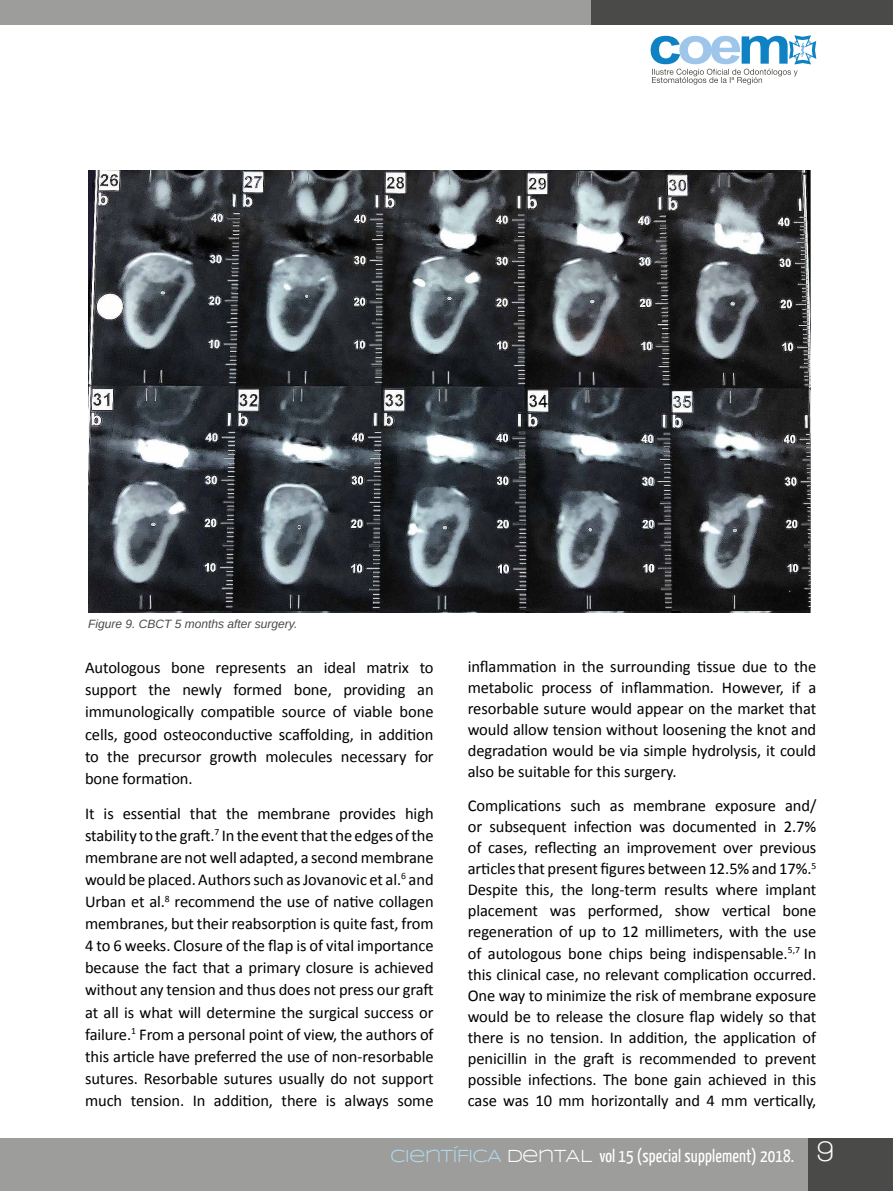
<style>
.page{position:relative;width:893px;height:1191px;background:#fff}
.page>*{position:absolute;margin:0;border:0;box-sizing:border-box;transform-origin:0 0}
.t1{font:18px "Yanone Kaffeesatz";letter-spacing:.01em;color:#fff}
.t2{font:16.5px/21px "Calibri";letter-spacing:-.005em;color:#000;text-align:justify}
.t3{font:italic 12px "Arimo";color:#4a4a49}
.s1{font-family:"Syncopate";color:#b3d8ea}
.s2{font-family:"Syncopate"}
.s3{font-family:"Walkway";font-weight:700;font-size:30px}
</style>
<div class="page">
<div style="left:0;top:1138px;width:893px;height:53px;background:#9d9d9c"></div>
<div style="left:808px;top:1138px;width:85px;height:53px;background:#4a4a49"></div>
<div style="left:0;top:0;width:893px;height:25px;background:#9d9d9c"></div>
<div style="left:591px;top:0;width:302px;height:25px;background:#4a4a49"></div>
<svg style="left:651px;top:35px;width:165px;height:50px"></svg>
<img style="left:88px;top:170px;width:722px;height:442px">
<p class="t3" style="left:88px;top:616px;width:211px">Figure 9. CBCT 5 months after surgery.</p>
<p class="t2" style="left:85px;top:657px;width:350px;line-height:22px">Autologous bone represents an ideal matrix to support the newly formed bone, providing an immunologically compatible source of viable bone cells, good osteoconductive scaffolding, in addition to the precursor growth molecules necessary for bone formation.</p>
<p class="t2" style="left:85px;top:802px;width:350px;line-height:22px">It is essential that the membrane provides high stability to the graft.<sup>7</sup> In the event that the edges of the membrane are not well adapted, a second membrane would be placed. Authors such as Jovanovic et al.<sup>6</sup> and Urban et al.<sup>8</sup> recommend the use of native collagen membranes, but their reabsorption is quite fast, from 4 to 6 weeks. Closure of the flap is of vital importance because the fact that a primary closure is achieved without any tension and thus does not press our graft at all is what will determine the surgical success or failure.<sup>1</sup> From a personal point of view, the authors of this article have preferred the use of non-resorbable sutures. Resorbable sutures usually do not support much tension. In addition, there is always some</p>
<p class="t2" style="left:468px;top:656px;width:350px">inflammation in the surrounding tissue due to the metabolic process of inflammation. However, if a resorbable suture would appear on the market that would allow tension without loosening the knot and degradation would be via simple hydrolysis, it could also be suitable for this surgery.</p>
<p class="t2" style="left:468px;top:795px;width:350px">Complications such as membrane exposure and/ or subsequent infection was documented in 2.7% of cases, reflecting an improvement over previous articles that present figures between 12.5% and 17%.<sup>5<br></sup>Despite this, the long-term results where implant placement was performed, show vertical bone regeneration of up to 12 millimeters, with the use of autologous bone chips being indispensable.<sup>5,7</sup> In this clinical case, no relevant complication occurred.<br>One way to minimize the risk of membrane exposure would be to release the closure flap widely so that there is no tension. In addition, the application of penicillin in the graft is recommended to prevent possible infections. The bone gain achieved in this case was 10 mm horizontally and 4 mm vertically,</p>
<p class="t1" style="left:390px;top:1144px;width:445px"><span class="s1">CIENTÍFICA</span> <span class="s2">DENTAL</span> vol 15 (special supplement) 2018. <span class="s3">9</span></p>
</div>
